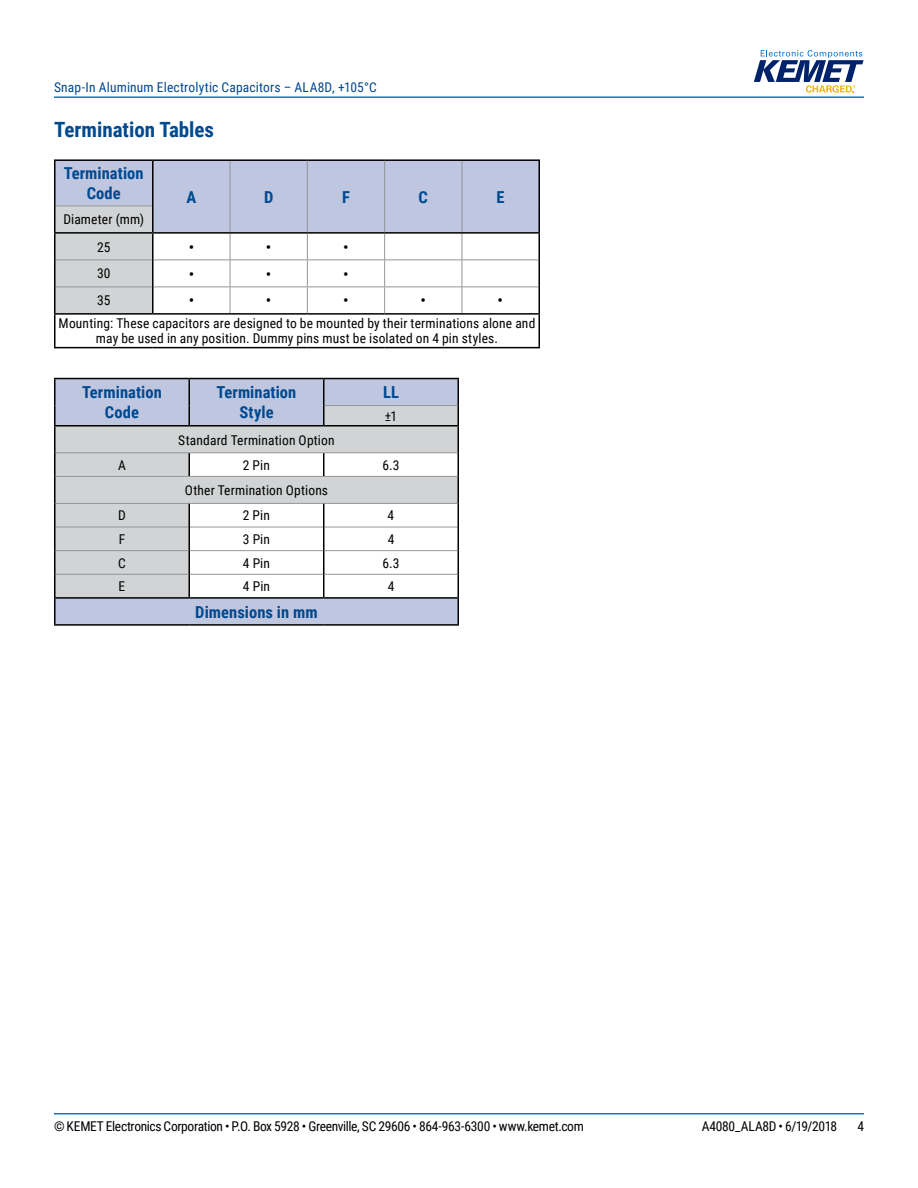
<style>
.page{position:relative;width:918px;height:1188px;background:#fff}
.page>*{position:absolute;margin:0;border:0;box-sizing:border-box;transform-origin:0 0}
.t1{font:700 21px "Roboto Condensed";color:#004990}
.t2{font:700 16.5px/19.8px "Roboto Condensed";letter-spacing:.005em;color:#004990;text-align:center}
.t3{font:16.5px "Roboto Condensed";color:#000}
.t4{font:13.5px/27.5px "Roboto Condensed";letter-spacing:.01em;color:#000;text-align:center}
.t5{font:13.5px "Roboto Condensed";letter-spacing:-.025em;color:#000}
.t6{font:13.5px "Roboto Condensed";letter-spacing:.01em;color:#004990}
</style>
<div class="page">
<hr style="left:54px;top:1113px;width:810px;height:2px;background:#007dc3">
<hr style="left:54px;top:96px;width:810px;height:2px;background:#007dc3">
<svg style="left:754px;top:50px;width:110px;height:43px"></svg>
<svg style="left:56px;top:161px;width:482px;height:152px"></svg>
<hr style="left:152px;top:161px;width:2px;height:45px;background:#000">
<hr style="left:152px;top:206px;width:2px;height:26px;background:#000">
<hr style="left:152px;top:234px;width:2px;height:26px;background:#000">
<hr style="left:152px;top:260px;width:2px;height:27px;background:#000">
<hr style="left:152px;top:287px;width:2px;height:26px;background:#000">
<hr style="left:153px;top:232px;width:77px;height:2px;background:#000">
<hr style="left:230px;top:232px;width:77px;height:2px;background:#000">
<hr style="left:307px;top:232px;width:78px;height:2px;background:#000">
<hr style="left:385px;top:232px;width:77px;height:2px;background:#000">
<hr style="left:462px;top:232px;width:78px;height:2px;background:#000">
<hr style="left:54px;top:232px;width:99px;height:2px;background:#000">
<hr style="left:54px;top:313px;width:99px;height:2px;background:#000">
<hr style="left:153px;top:313px;width:77px;height:2px;background:#000">
<hr style="left:230px;top:313px;width:77px;height:2px;background:#000">
<hr style="left:307px;top:313px;width:78px;height:2px;background:#000">
<hr style="left:385px;top:313px;width:77px;height:2px;background:#000">
<hr style="left:462px;top:313px;width:78px;height:2px;background:#000">
<hr style="left:54px;top:159px;width:99px;height:2px;background:#000">
<hr style="left:54px;top:161px;width:2px;height:45px;background:#000">
<hr style="left:153px;top:159px;width:77px;height:2px;background:#000">
<hr style="left:230px;top:159px;width:77px;height:2px;background:#000">
<hr style="left:307px;top:159px;width:78px;height:2px;background:#000">
<hr style="left:385px;top:159px;width:77px;height:2px;background:#000">
<hr style="left:462px;top:159px;width:78px;height:2px;background:#000">
<hr style="left:538px;top:161px;width:2px;height:45px;background:#000">
<hr style="left:538px;top:206px;width:2px;height:26px;background:#000">
<hr style="left:54px;top:206px;width:2px;height:26px;background:#000">
<hr style="left:54px;top:234px;width:2px;height:26px;background:#000">
<hr style="left:538px;top:234px;width:2px;height:26px;background:#000">
<hr style="left:54px;top:260px;width:2px;height:27px;background:#000">
<hr style="left:538px;top:260px;width:2px;height:27px;background:#000">
<hr style="left:54px;top:287px;width:2px;height:26px;background:#000">
<hr style="left:538px;top:287px;width:2px;height:26px;background:#000">
<hr style="left:54px;top:315px;width:2px;height:32px;background:#000">
<hr style="left:538px;top:315px;width:2px;height:32px;background:#000">
<hr style="left:54px;top:347px;width:99px;height:1px;background:#000">
<hr style="left:153px;top:347px;width:77px;height:1px;background:#000">
<hr style="left:230px;top:347px;width:77px;height:1px;background:#000">
<hr style="left:307px;top:347px;width:78px;height:1px;background:#000">
<hr style="left:385px;top:347px;width:77px;height:1px;background:#000">
<hr style="left:462px;top:347px;width:78px;height:1px;background:#000">
<div style="left:56px;top:379px;width:402px;height:245px;background:#bfc6e0"></div>
<svg style="left:56px;top:406px;width:402px;height:191px;fill:#d1d3d4"></svg>
<hr style="left:324px;top:405px;width:134px;height:1px;background:#939598">
<hr style="left:56px;top:452px;width:133px;height:1px;background:#939598">
<hr style="left:189px;top:452px;width:135px;height:1px;background:#939598">
<hr style="left:324px;top:452px;width:134px;height:1px;background:#939598">
<hr style="left:56px;top:476px;width:133px;height:1px;background:#939598">
<hr style="left:189px;top:476px;width:135px;height:1px;background:#939598">
<hr style="left:324px;top:476px;width:134px;height:1px;background:#939598">
<hr style="left:56px;top:503px;width:133px;height:1px;background:#939598">
<hr style="left:189px;top:503px;width:135px;height:1px;background:#939598">
<hr style="left:324px;top:503px;width:134px;height:1px;background:#939598">
<hr style="left:56px;top:527px;width:133px;height:1px;background:#939598">
<hr style="left:190px;top:527px;width:133px;height:1px;background:#939598">
<hr style="left:324px;top:527px;width:134px;height:1px;background:#939598">
<hr style="left:56px;top:550px;width:133px;height:1px;background:#939598">
<hr style="left:190px;top:550px;width:133px;height:1px;background:#939598">
<hr style="left:324px;top:550px;width:134px;height:1px;background:#939598">
<hr style="left:56px;top:574px;width:133px;height:1px;background:#939598">
<hr style="left:190px;top:574px;width:133px;height:1px;background:#939598">
<hr style="left:324px;top:574px;width:134px;height:1px;background:#939598">
<svg style="left:189px;top:379px;width:1px;height:46px"></svg>
<svg style="left:323px;top:379px;width:1px;height:46px"></svg>
<svg style="left:189px;top:453px;width:1px;height:23px"></svg>
<svg style="left:323px;top:453px;width:1px;height:23px"></svg>
<svg style="left:189px;top:504px;width:1px;height:93px"></svg>
<svg style="left:323px;top:504px;width:1px;height:93px"></svg>
<hr style="left:54px;top:427px;width:2px;height:26px;background:#000">
<hr style="left:54px;top:453px;width:2px;height:23px;background:#000">
<hr style="left:54px;top:476px;width:2px;height:27px;background:#000">
<hr style="left:54px;top:503px;width:2px;height:24px;background:#000">
<hr style="left:54px;top:527px;width:2px;height:24px;background:#000">
<hr style="left:54px;top:551px;width:2px;height:23px;background:#000">
<hr style="left:54px;top:574px;width:2px;height:23px;background:#000">
<hr style="left:54px;top:378px;width:135px;height:1px;background:#000">
<hr style="left:54px;top:379px;width:2px;height:27px;background:#000">
<hr style="left:189px;top:378px;width:135px;height:1px;background:#000">
<svg style="left:54px;top:406px;width:2px;height:19px"></svg>
<hr style="left:54px;top:425px;width:135px;height:2px;background:#000">
<hr style="left:189px;top:425px;width:135px;height:2px;background:#000">
<hr style="left:324px;top:378px;width:135px;height:1px;background:#000">
<hr style="left:324px;top:425px;width:135px;height:2px;background:#000">
<hr style="left:54px;top:597px;width:135px;height:2px;background:#000">
<hr style="left:189px;top:597px;width:135px;height:2px;background:#000">
<hr style="left:324px;top:597px;width:135px;height:2px;background:#000">
<hr style="left:54px;top:599px;width:2px;height:25px;background:#000">
<svg style="left:458px;top:379px;width:1px;height:245px"></svg>
<hr style="left:54px;top:624px;width:135px;height:2px;background:#000">
<hr style="left:189px;top:624px;width:135px;height:2px;background:#000">
<hr style="left:324px;top:624px;width:135px;height:2px;background:#000">
<p class="t6" style="left:54px;top:78px;width:324px">Snap-In Aluminum Electrolytic Capacitors – ALA8D, +105°C</p>
<h1 class="t1" style="left:54px;top:115px;width:162px">Termination Tables</h1>
<p class="t2" style="left:64px;top:163px;width:81px">Termination<br>Code</p>
<p class="t2" style="left:186px;top:186px;width:11px">A</p>
<p class="t2" style="left:264px;top:186px;width:11px">D</p>
<p class="t2" style="left:342px;top:186px;width:9px">F</p>
<p class="t2" style="left:419px;top:186px;width:11px">C</p>
<p class="t2" style="left:497px;top:186px;width:10px">E</p>
<p class="t4" style="left:63px;top:205px;width:82px">Diameter (mm)<br>25</p>
<p class="t3" style="left:189px;top:235px;width:7px">•</p>
<p class="t3" style="left:266px;top:235px;width:7px">•</p>
<p class="t3" style="left:343px;top:235px;width:7px">•</p>
<p class="t4" style="left:97px;top:259px;width:15px">30</p>
<p class="t3" style="left:189px;top:262px;width:7px">•</p>
<p class="t3" style="left:266px;top:262px;width:7px">•</p>
<p class="t3" style="left:343px;top:262px;width:7px">•</p>
<p class="t4" style="left:97px;top:286px;width:15px">35</p>
<p class="t3" style="left:189px;top:289px;width:7px">•</p>
<p class="t3" style="left:266px;top:289px;width:7px">•</p>
<p class="t3" style="left:343px;top:289px;width:7px">•</p>
<p class="t3" style="left:421px;top:289px;width:7px">•</p>
<p class="t3" style="left:498px;top:289px;width:7px">•</p>
<p class="t4" style="left:59px;top:316px;width:478px;line-height:15px">Mounting: These capacitors are designed to be mounted by their terminations alone and may be used in any position. Dummy pins must be isolated on 4 pin styles.</p>
<p class="t2" style="left:82px;top:382px;width:81px">Termination<br>Code</p>
<p class="t2" style="left:217px;top:382px;width:81px">Termination<br>Style</p>
<p class="t2" style="left:383px;top:382px;width:17px">LL</p>
<p class="t4" style="left:385px;top:402px;width:14px">±1</p>
<p class="t4" style="left:178px;top:426px;width:158px">Standard Termination Option</p>
<p class="t4" style="left:118px;top:451px;width:9px">A</p>
<p class="t4" style="left:243px;top:451px;width:29px">2 Pin</p>
<p class="t4" style="left:382px;top:451px;width:19px">6.3</p>
<p class="t4" style="left:185px;top:476px;width:145px">Other Termination Options</p>
<p class="t4" style="left:118px;top:501px;width:9px">D</p>
<p class="t4" style="left:243px;top:501px;width:29px">2 Pin</p>
<p class="t4" style="left:388px;top:501px;width:8px">4</p>
<p class="t4" style="left:119px;top:525px;width:8px">F</p>
<p class="t4" style="left:243px;top:525px;width:29px">3 Pin</p>
<p class="t4" style="left:388px;top:525px;width:8px">4</p>
<p class="t4" style="left:118px;top:549px;width:9px">C</p>
<p class="t4" style="left:243px;top:549px;width:29px">4 Pin</p>
<p class="t4" style="left:383px;top:549px;width:19px">6.3</p>
<p class="t4" style="left:119px;top:572px;width:8px">E</p>
<p class="t4" style="left:243px;top:572px;width:29px">4 Pin</p>
<p class="t4" style="left:388px;top:572px;width:8px">4</p>
<p class="t2" style="left:195px;top:601px;width:124px">Dimensions in mm</p>
<p class="t5" style="left:54px;top:1116px;width:531px">© KEMET Electronics Corporation • P.O. Box 5928 • Greenville, SC 29606 • 864-963-6300 • www.kemet.com</p>
<p class="t5" style="left:702px;top:1116px;width:137px">A4080_ALA8D • 6/19/2018</p>
<p class="t4" style="left:857px;top:1112px;width:8px">4</p>
</div>
